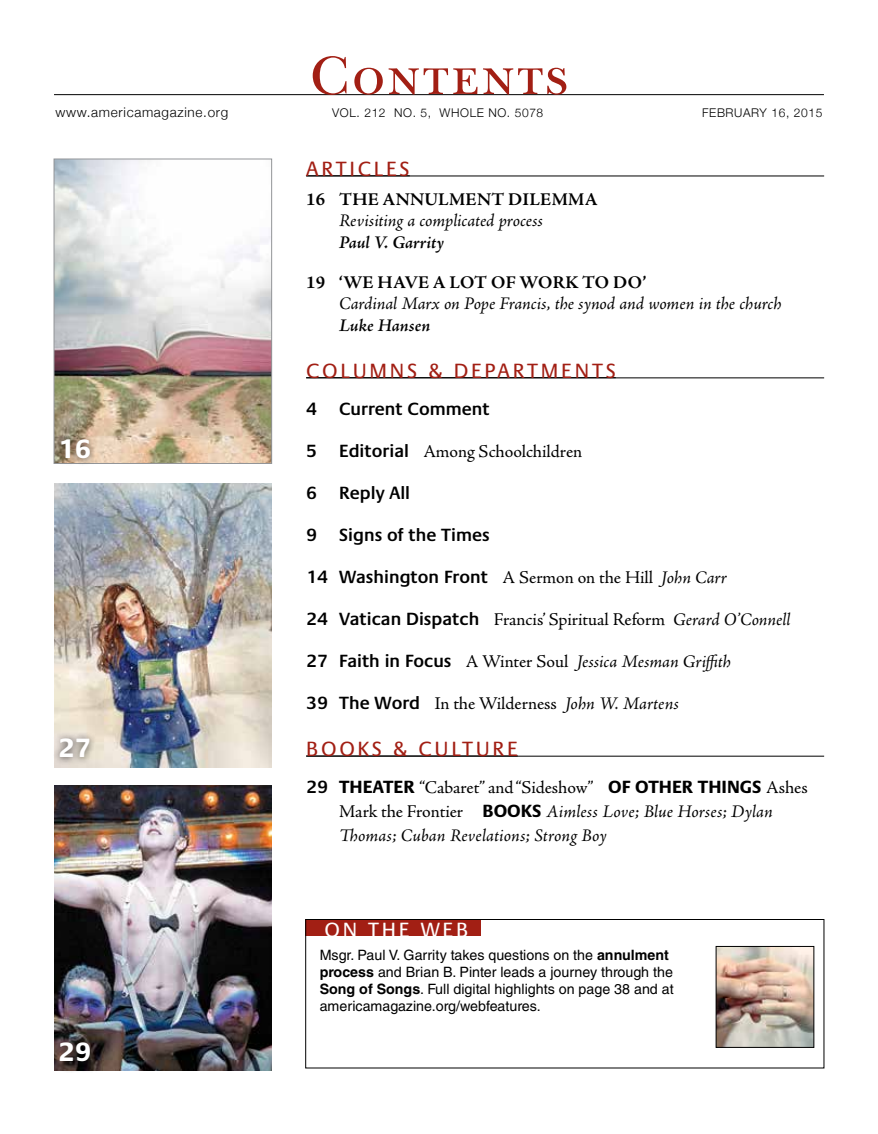
<style>
.page{position:relative;width:878px;height:1134px;background:#fff}
.page>*{position:absolute;margin:0;border:0;box-sizing:border-box;transform-origin:0 0}
.t1{font:55.5px "New Baskerville ITC";letter-spacing:.05em;color:#a21f14}
.t2{font:700 27px "Praxis LT Pro";color:#fff}
.t3{font:21px "Praxis LT Pro";letter-spacing:.13em;color:#a21f14}
.t4{font:21px "Praxis LT Pro";letter-spacing:.13em;color:#fff}
.t5{font:italic 18px/24px "Adobe Jenson Pro";color:#000}
.t6{font:18px "Adobe Jenson Pro";letter-spacing:-.005em;color:#000}
.t7{font:600 18px "Praxis LT Pro";color:#000}
.t8{font:700 18px "Adobe Jenson Pro";letter-spacing:.015em;color:#000}
.t9{font:italic 600 18px "Adobe Jenson Pro";color:#000}
.t10{font:14.25px/17.1px "Helvetica LT Std";color:#000}
.t11{font:300 13.5px "Helvetica Neue";letter-spacing:.05em;color:#000}
.t12{font:300 12px "Helvetica Neue";letter-spacing:.05em;color:#000}
.s1{font-family:"Praxis LT Pro";font-weight:600}
.s2{font-family:"Adobe Jenson Pro";font-weight:400}
.s3{font-family:"Adobe Jenson Pro";font-weight:400;font-style:italic}
.s4{font-style:italic}
.s5{font-family:"Praxis LT Pro";font-weight:600;font-style:normal}
.s6{font-style:normal}
.s7{font-family:"Praxis LT Pro";font-weight:700;font-style:normal}
.s8{font-weight:700}
</style>
<div class="page">
<div style="left:305px;top:920px;width:176px;height:16px;background:#a21f14"></div>
<hr style="left:54px;top:94px;width:770px;height:1px;background:#000">
<hr style="left:306px;top:176px;width:518px;height:1px;background:#000">
<hr style="left:306px;top:378px;width:518px;height:1px;background:#000">
<hr style="left:306px;top:377px;width:309px;height:1px;background:#000">
<hr style="left:306px;top:756px;width:518px;height:1px;background:#000">
<img style="left:56px;top:161px;width:214px;height:301px">
<div style="left:54px;top:159px;width:218px;height:305px;border:1px solid #939598"></div>
<img style="left:54px;top:483px;width:218px;height:285px">
<img style="left:54px;top:785px;width:218px;height:285px">
<div style="left:305px;top:919px;width:519px;height:149px;border:1px solid #000"></div>
<img style="left:718px;top:948px;width:94px;height:98px">
<div style="left:716px;top:946px;width:98px;height:102px;border:1px solid #000"></div>
<div style="left:57px;top:1039px;width:46px;height:35px;background:#000;opacity:.75"></div>
<div style="left:54px;top:432px;width:44px;height:34px;background:#000;opacity:.75"></div>
<div style="left:52px;top:731px;width:45px;height:34px;background:#000;opacity:.75"></div>
<p class="t11" style="left:56px;top:101px;width:174px">www.americamagazine.org</p>
<h2 class="t2" style="left:58px;top:433px;width:35px">16</h2>
<h2 class="t2" style="left:58px;top:732px;width:35px">27</h2>
<h2 class="t2" style="left:58px;top:1036px;width:35px">29</h2>
<h1 class="t1" style="left:310px;top:43px;width:259px">Contents</h1>
<p class="t12" style="left:332px;top:103px;width:212px">VOL. 212 NO. 5, WHOLE NO. 5078</p>
<p class="t12" style="left:702px;top:103px;width:122px">February 16, 2015</p>
<p class="t3" style="left:306px;top:156px;width:105px">ARTICLES</p>
<p class="t8" style="left:306px;top:189px;width:293px">16 THE ANNULMENT DILEMMA</p>
<p class="t5" style="left:339px;top:210px;width:205px">Revisiting a complicated process</p>
<p class="t9" style="left:339px;top:232px;width:106px">Paul V. Garrity</p>
<p class="t8" style="left:306px;top:272px;width:341px">19 ‘WE HAVE A LOT OF WORK TO DO’</p>
<p class="t5" style="left:339px;top:293px;width:444px">Cardinal Marx on Pope Francis, the synod and women in the church</p>
<p class="t9" style="left:339px;top:315px;width:93px">Luke Hansen</p>
<p class="t3" style="left:306px;top:358px;width:311px">COLUMNS &amp; DEPARTMENTS</p>
<p class="t7" style="left:306px;top:398px;width:185px">4 Current Comment</p>
<p class="t6" style="left:306px;top:441px;width:277px"><span class="s1">5 Editorial</span> Among Schoolchildren</p>
<p class="t7" style="left:306px;top:482px;width:105px">6 Reply All</p>
<p class="t7" style="left:306px;top:524px;width:185px">9 Signs of the Times</p>
<p class="t7" style="left:306px;top:566px;width:422px">14 Washington Front <span class="s2">A Sermon on the Hill</span> <span class="s3">John Carr</span></p>
<p class="t6" style="left:306px;top:609px;width:485px"><span class="s1">24 Vatican Dispatch</span> Francis’ Spiritual Reform <span class="s4">Gerard O’Connell</span></p>
<p class="t5" style="left:306px;top:651px;width:426px"><span class="s5">27 Faith in Focus</span> <span class="s6">A Winter Soul</span> Jessica Mesman Griffith</p>
<p class="t6" style="left:306px;top:693px;width:374px"><span class="s1">39 The Word</span> In the Wilderness <span class="s4">John W. Martens</span></p>
<p class="t3" style="left:306px;top:737px;width:213px">BOOKS &amp; CULTURE</p>
<p class="t5" style="left:339px;top:777px;width:470px;text-indent:-33px"><span class="s5">29</span> <span class="s7">THEATER</span> <span class="s6">“Cabaret” and “Sideshow”</span> <span class="s7">OF OTHER THINGS</span> <span class="s6">Ashes<br>Mark the Frontier</span> <span class="s7">BOOKS</span> Aimless Love; Blue Horses; Dylan<br>Thomas; Cuban Revelations; Strong Boy</p>
<p class="t4" style="left:324px;top:917px;width:145px">ON THE WEB</p>
<p class="t10" style="left:320px;top:946px;width:355px">Msgr. Paul V. Garrity takes questions on the <span class="s8">annulment process</span> and Brian B. Pinter leads a journey through the <span class="s8">Song of Songs</span>. Full digital highlights on page 38 and at americamagazine.org/webfeatures.</p>
</div>
